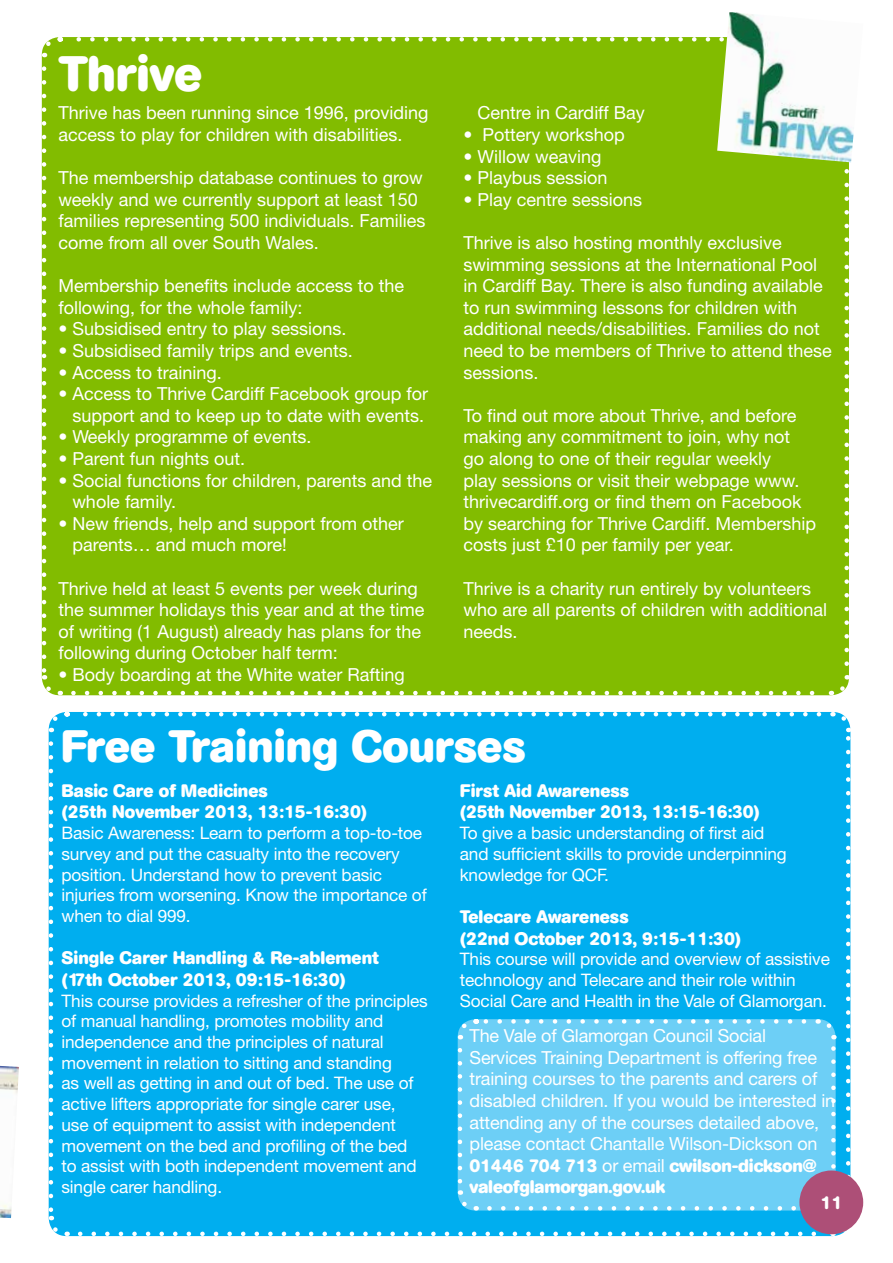
<style>
.page{position:relative;width:893px;height:1263px;background:#fff}
.page>*{position:absolute;margin:0;border:0;box-sizing:border-box;transform-origin:0 0}
.t1{font:700 49.35px "AG Book Rounded";color:#fff}
.t2{font:700 45px "AG Book Rounded";color:#fff}
.t3{font:18px/21.6px "Helvetica Neue";color:#fff}
.t4{font:700 18px/21.6px "AG Book Rounded";color:#fff}
.t5{font:17.25px/20.7px "Helvetica Neue";letter-spacing:-.01em;color:#fff}
.s1{font-family:"Helvetica Neue";font-weight:400}
.s2{font-family:"VAG Rounded"}
</style>
<div class="page">
<div style="left:42px;top:37px;width:807px;height:658px;background:#82bc00;border-radius:18px"></div>
<svg style="left:73px;top:691px;width:742px;height:4px"></svg>
<svg style="left:67px;top:37px;width:650px;height:5px"></svg>
<svg style="left:42px;top:69px;width:19px;height:627px"></svg>
<svg style="left:831px;top:675px;width:18px;height:20px"></svg>
<svg style="left:844px;top:162px;width:5px;height:502px"></svg>
<svg style="left:41px;top:37px;width:20px;height:20px"></svg>
<img style="left:717px;top:12px;width:137px;height:150px">
<svg style="left:48px;top:712px;width:805px;height:525px;background:#16b4f0"></svg>
<div style="left:799px;top:1170px;width:64px;height:64px;background:#ad4f77;border-radius:50%"></div>
<svg style="left:0;top:1065px;width:19px;height:154px"></svg>
<h1 class="t1" style="left:58px;top:46px;width:145px">Thrive</h1>
<p class="t3" style="left:58px;top:102px;width:372px">Thrive has been running since 1996, providing access to play for children with disabilities.</p>
<p class="t3" style="left:58px;top:167px;width:369px">The membership database continues to grow weekly and we currently support at least 150 families representing 500 individuals. Families come from all over South Wales.</p>
<p class="t3" style="left:58px;top:275px;width:347px">Membership benefits include access to the following, for the whole family:</p>
<p class="t3" style="left:58px;top:318px;width:290px">• Subsidised entry to play sessions.</p>
<p class="t3" style="left:58px;top:339px;width:296px">• Subsidised family trips and events.</p>
<p class="t3" style="left:58px;top:361px;width:165px">• Access to training.</p>
<p class="t3" style="left:58px;top:383px;width:371px;text-align:center">• Access to Thrive Cardiff Facebook group for support and to keep up to date with events.</p>
<p class="t3" style="left:58px;top:426px;width:255px">• Weekly programme of events.</p>
<p class="t3" style="left:58px;top:447px;width:188px">• Parent fun nights out.</p>
<p class="t3" style="left:72px;top:469px;width:361px;text-indent:-14px">• Social functions for children, parents and the whole family.</p>
<p class="t3" style="left:72px;top:512px;width:333px;text-indent:-14px">• New friends, help and support from other parents… and much more!</p>
<p class="t3" style="left:58px;top:577px;width:368px">Thrive held at least 5 events per week during the summer holidays this year and at the time of writing (1 August) already has plans for the following during October half term:</p>
<p class="t3" style="left:58px;top:663px;width:348px">• Body boarding at the White water Rafting</p>
<p class="t3" style="left:478px;top:102px;width:169px">Centre in Cardiff Bay</p>
<p class="t3" style="left:464px;top:123px;width:163px">• Pottery workshop</p>
<p class="t3" style="left:464px;top:145px;width:139px">• Willow weaving</p>
<p class="t3" style="left:464px;top:167px;width:146px">• Playbus session</p>
<p class="t3" style="left:464px;top:188px;width:180px">• Play centre sessions</p>
<p class="t3" style="left:464px;top:231px;width:370px">Thrive is also hosting monthly exclusive swimming sessions at the International Pool in Cardiff Bay. There is also funding available to run swimming lessons for children with additional needs/disabilities. Families do not need to be members of Thrive to attend these sessions.</p>
<p class="t3" style="left:464px;top:404px;width:354px">To find out more about Thrive, and before making any commitment to join, why not<br>go along to one of their regular weekly<br>play sessions or visit their webpage www. thrivecardiff.org or find them on Facebook by searching for Thrive Cardiff. Membership costs just £10 per family per year.</p>
<p class="t3" style="left:464px;top:577px;width:365px">Thrive is a charity run entirely by volunteers who are all parents of children with additional needs.</p>
<h2 class="t2" style="left:61px;top:721px;width:467px">Free Training Courses</h2>
<p class="t4" style="left:62px;top:780px;width:307px">Basic Care of Medicines<br>(25th November 2013, 13:15-16:30)</p>
<p class="t5" style="left:62px;top:822px;width:367px">Basic Awareness: Learn to perform a top-to-toe survey and put the casualty into the recovery position. Understand how to prevent basic injuries from worsening. Know the importance of when to dial 999.</p>
<p class="t4" style="left:62px;top:948px;width:319px">Single Carer Handling &amp; Re-ablement (17th October 2013, 09:15-16:30)</p>
<p class="t5" style="left:62px;top:990px;width:368px">This course provides a refresher of the principles of manual handling, promotes mobility and independence and the principles of natural movement in relation to sitting and standing<br>as well as getting in and out of bed. The use of active lifters appropriate for single carer use,<br>use of equipment to assist with independent movement on the bed and profiling of the bed<br>to assist with both independent movement and single carer handling.</p>
<p class="t4" style="left:460px;top:780px;width:301px">First Aid Awareness<br>(25th November 2013, 13:15-16:30)</p>
<p class="t5" style="left:460px;top:822px;width:328px">To give a basic understanding of first aid and sufficient skills to provide underpinning knowledge for QCF.</p>
<p class="t4" style="left:460px;top:906px;width:283px">Telecare Awareness<br>(22nd October 2013, 9:15-11:30)</p>
<p class="t5" style="left:460px;top:948px;width:372px">This course will provide and overview of assistive technology and Telecare and their role within<br>Social Care and Health in the Vale of Glamorgan.</p>
<p class="t3" style="left:469px;top:1025px;width:367px">The Vale of Glamorgan Council Social Services Training Department is offering free training courses to the parents and carers of disabled children. If you would be interested in attending any of the courses detailed above, please contact Chantalle Wilson-Dickson on</p>
<p class="t4" style="left:469px;top:1155px;width:349px">01446 704 713 <span class="s1">or email</span> cwilson-dickson<span class="s2">@ </span>valeofglamorgan.gov.uk</p>
<p class="t4" style="left:820px;top:1193px;width:23px">11</p>
</div>
